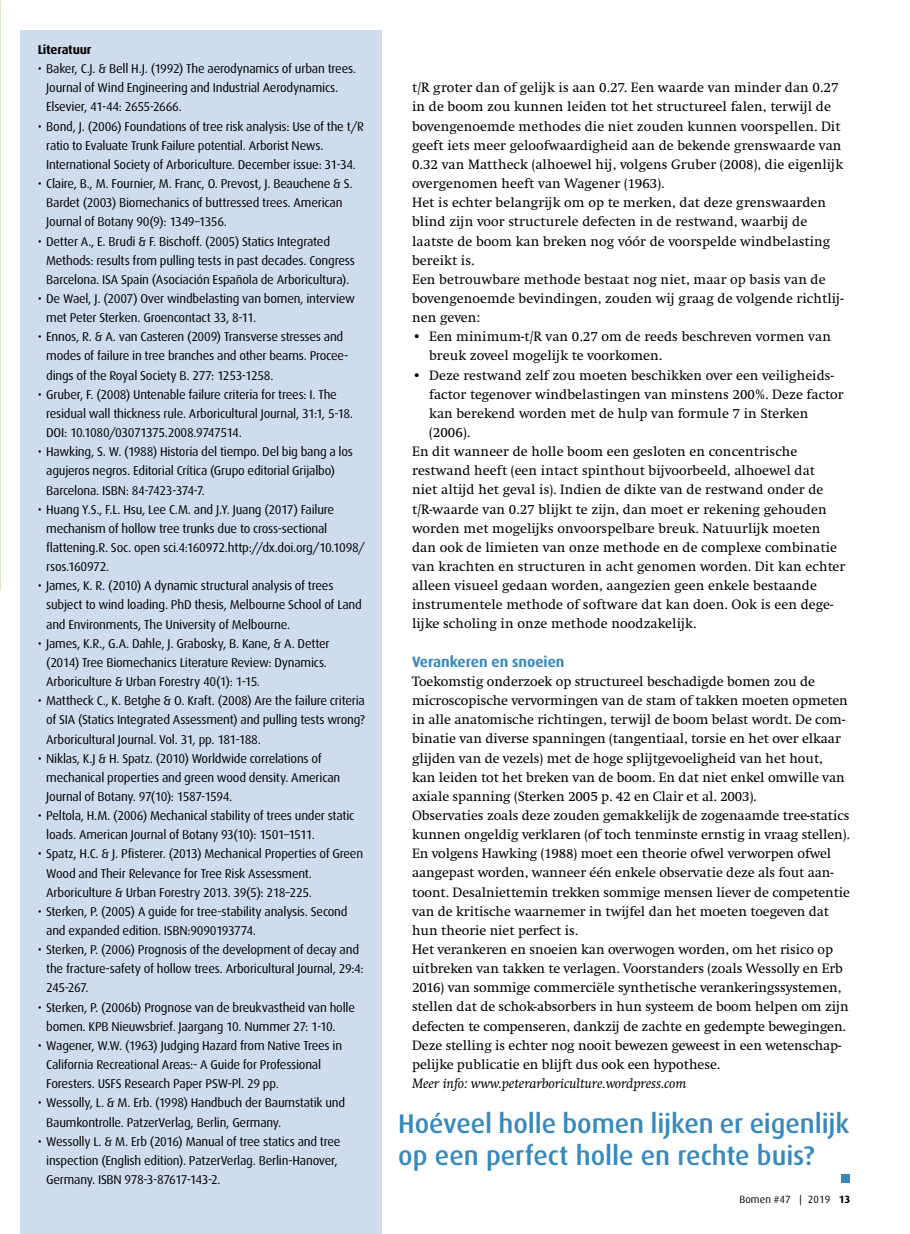
<style>
.page{position:relative;width:910px;height:1234px;background:#fff}
.page>*{position:absolute;margin:0;border:0;box-sizing:border-box;transform-origin:0 0}
.t1{font:500 27px/31.5px "Dax";letter-spacing:-.005em;color:#3689bc}
.t2{font:700 15px "Dax";letter-spacing:-.005em;color:#3689bc}
.t3{font:14.1px/19.2px "Swift EF";letter-spacing:-.005em;color:#000}
.t4{font:italic 14.1px "Swift EF";letter-spacing:-.005em;color:#000}
.t5{font:12.75px/19.2px "Dax";letter-spacing:-.015em;color:#000}
.t6{font:700 12.75px "Dax";letter-spacing:-.015em;color:#000}
.t7{font:10.5px "Dax";letter-spacing:.005em;color:#000}
.s1{font-weight:700}
</style>
<div class="page">
<div style="left:21px;top:31px;width:361px;height:1202px;background:#cfdced"></div>
<div style="left:842px;top:1174px;width:8px;height:8px;background:#3689bc"></div>
<p class="t6" style="left:38px;top:42px;width:55px">Literatuur</p>
<p class="t5" style="left:46px;top:59px;width:312px;text-indent:-9px">• Baker, C.J. &amp; Bell H.J. (1992) The aerodynamics of urban trees.<br>Journal of Wind Engineering and Industrial Aerodynamics.<br>Elsevier, 41-44: 2655-2666.</p>
<p class="t5" style="left:46px;top:117px;width:319px;text-indent:-9px">• Bond, J. (2006) Foundations of tree risk analysis: Use of the t/R ratio to Evaluate Trunk Failure potential. Arborist News.<br>International Society of Arboriculture. December issue: 31-34.</p>
<p class="t5" style="left:46px;top:174px;width:308px;text-indent:-9px">• Claire, B., M. Fournier, M. Franc, O. Prevost, J. Beauchene &amp; S.<br>Bardet (2003) Biomechanics of buttressed trees. American<br>Journal of Botany 90(9): 1349–1356.</p>
<p class="t5" style="left:46px;top:231px;width:310px;text-indent:-9px">• Detter A., E. Brudi &amp; F. Bischoff. (2005) Statics Integrated<br>Methods: results from pulling tests in past decades. Congress<br>Barcelona. ISA Spain (Asociación Española de Arboricultura).</p>
<p class="t5" style="left:46px;top:289px;width:310px;text-indent:-9px">• De Wael, J. (2007) Over windbelasting van bomen, interview met Peter Sterken. Groencontact 33, 8-11.</p>
<p class="t5" style="left:46px;top:327px;width:304px;text-indent:-9px">• Ennos, R. &amp; A. van Casteren (2009) Transverse stresses and modes of failure in tree branches and other beams. Procee&shy;dings of the Royal Society B. 277: 1253-1258.</p>
<p class="t5" style="left:46px;top:385px;width:308px;text-indent:-9px">• Gruber, F. (2008) Untenable failure criteria for trees: I. The residual wall thickness rule. Arboricultural Journal, 31:1, 5-18.<br>DOI: 10.1080/03071375.2008.9747514.</p>
<p class="t5" style="left:46px;top:442px;width:308px;text-indent:-9px">• Hawking, S. W. (1988) Historia del tiempo. Del big bang a los agujeros negros. Editorial Crítica (Grupo editorial Grijalbo)<br>Barcelona. ISBN: 84-7423-374-7.</p>
<p class="t5" style="left:46px;top:499px;width:320px;text-indent:-9px">• Huang Y.S., F.L. Hsu, Lee C.M. and J.Y. Juang (2017) Failure mechanism of hollow tree trunks due to cross-sectional flattening.R. Soc. open sci.4:160972.http://dx.doi.org/10.1098/ rsos.160972.</p>
<p class="t5" style="left:46px;top:576px;width:317px;text-indent:-9px">• James, K. R. (2010) A dynamic structural analysis of trees subject to wind loading. PhD thesis, Melbourne School of Land and Environments, The University of Melbourne.</p>
<p class="t5" style="left:46px;top:633px;width:285px;text-indent:-9px">• James, K.R., G.A. Dahle, J. Grabosky, B. Kane, &amp; A. Detter (2014) Tree Biomechanics Literature Review: Dynamics.<br>Arboriculture &amp; Urban Forestry 40(1): 1-15.</p>
<p class="t5" style="left:46px;top:691px;width:320px;text-align:justify;text-indent:-9px">• Mattheck C., K. Betghe &amp; O. Kraft. (2008) Are the failure criteria of SIA (Statics Integrated Assessment) and pulling tests wrong?<br>Arboricultural Journal. Vol. 31, pp. 181-188.</p>
<p class="t5" style="left:46px;top:748px;width:296px;text-indent:-9px">• Niklas, K.J &amp; H. Spatz. (2010) Worldwide correlations of mechanical properties and green wood density. American<br>Journal of Botany. 97(10): 1587-1594.</p>
<p class="t5" style="left:46px;top:806px;width:310px;text-indent:-9px">• Peltola, H.M. (2006) Mechanical stability of trees under static loads. American Journal of Botany 93(10): 1501–1511.</p>
<p class="t5" style="left:46px;top:844px;width:318px;text-indent:-9px">• Spatz, H.C. &amp; J. Pfisterer. (2013) Mechanical Properties of Green<br>Wood and Their Relevance for Tree Risk Assessment.<br>Arboriculture &amp; Urban Forestry 2013. 39(5): 218–225.</p>
<p class="t5" style="left:46px;top:901px;width:303px;text-indent:-9px">• Sterken, P. (2005) A guide for tree-stability analysis. Second and expanded edition. ISBN:9090193774.</p>
<p class="t5" style="left:46px;top:940px;width:319px;text-indent:-9px">• Sterken, P. (2006) Prognosis of the development of decay and the fracture-safety of hollow trees. Arboricultural Journal, 29:4:<br>245-267.</p>
<p class="t5" style="left:46px;top:997px;width:310px;text-indent:-9px">• Sterken, P. (2006b) Prognose van de breukvastheid van holle bomen. KPB Nieuwsbrief. Jaargang 10. Nummer 27: 1-10.</p>
<p class="t5" style="left:46px;top:1035px;width:298px;text-indent:-9px">• Wagener, W.W. (1963) Judging Hazard from Native Trees in<br>California Recreational Areas:- A Guide for Professional<br>Foresters. USFS Research Paper PSW-Pl. 29 pp.</p>
<p class="t5" style="left:46px;top:1093px;width:300px;text-indent:-9px">• Wessolly, L. &amp; M. Erb. (1998) Handbuch der Baumstatik und<br>Baumkontrolle. PatzerVerlag, Berlin, Germany.</p>
<p class="t5" style="left:46px;top:1131px;width:296px;text-indent:-9px">• Wessolly L. &amp; M. Erb (2016) Manual of tree statics and tree inspection (English edition). PatzerVerlag. Berlin-Hanover,<br>Germany. ISBN 978-3-87617-143-2.</p>
<p class="t3" style="left:412px;top:78px;width:433px">t/R groter dan of gelijk is aan 0.27. Een waarde van minder dan 0.27 in de boom zou kunnen leiden tot het structureel falen, terwijl de bovengenoemde methodes die niet zouden kunnen voorspellen. Dit geeft iets meer geloofwaardigheid aan de bekende grenswaarde van 0.32 van Mattheck (alhoewel hij, volgens Gruber (2008), die eigenlijk overgenomen heeft van Wagener (1963).<br>Het is echter belangrijk om op te merken, dat deze grenswaarden blind zijn voor structurele defecten in de restwand, waarbij de laatste de boom kan breken nog vóór de voorspelde windbelasting bereikt is.<br>Een betrouwbare methode bestaat nog niet, maar op basis van de bovengenoemde bevindingen, zouden wij graag de volgende richtlij&shy;nen geven:</p>
<p class="t3" style="left:429px;top:327px;width:403px;text-indent:-17px">• Een minimum-t/R van 0.27 om de reeds beschreven vormen van breuk zoveel mogelijk te voorkomen.</p>
<p class="t3" style="left:412px;top:365px;width:423px">• Deze restwand zelf zou moeten beschikken over een veiligheids-</p>
<p class="t3" style="left:429px;top:384px;width:416px">factor tegenover windbelastingen van minstens 200%. Deze factor</p>
<p class="t3" style="left:429px;top:404px;width:381px">kan berekend worden met de hulp van formule 7 in Sterken</p>
<p class="t3" style="left:429px;top:423px;width:43px">(2006).</p>
<p class="t3" style="left:412px;top:442px;width:387px">En dit wanneer de holle boom een gesloten en concentrische</p>
<p class="t3" style="left:412px;top:461px;width:405px">restwand heeft (een intact spinthout bijvoorbeeld, alhoewel dat</p>
<p class="t3" style="left:412px;top:480px;width:413px">niet altijd het geval is). Indien de dikte van de restwand onder de</p>
<p class="t3" style="left:412px;top:499px;width:416px">t/R-waarde van 0.27 blijkt te zijn, dan moet er rekening gehouden</p>
<p class="t3" style="left:412px;top:518px;width:410px">worden met mogelijks onvoorspelbare breuk. Natuurlijk moeten</p>
<p class="t3" style="left:412px;top:538px;width:426px">dan ook de limieten van onze methode en de complexe combinatie</p>
<p class="t3" style="left:412px;top:557px;width:435px">van krachten en structuren in acht genomen worden. Dit kan echter</p>
<p class="t3" style="left:412px;top:576px;width:406px">alleen visueel gedaan worden, aangezien geen enkele bestaande</p>
<p class="t3" style="left:412px;top:595px;width:423px">instrumentele methode of software dat kan doen. Ook is een dege-</p>
<p class="t3" style="left:412px;top:614px;width:286px">lijke scholing in onze methode noodzakelijk.</p>
<p class="t2" style="left:412px;top:653px;width:154px">Verankeren en snoeien</p>
<p class="t3" style="left:412px;top:671px;width:439px">Toekomstig onderzoek op structureel beschadigde bomen zou de microscopische vervormingen van de stam of takken moeten opmeten in alle anatomische richtingen, terwijl de boom belast wordt. De com&shy;binatie van diverse spanningen (tangentiaal, torsie en het over elkaar glijden van de vezels) met de hoge splijtgevoeligheid van het hout,<br>kan leiden tot het breken van de boom. En dat niet enkel omwille van axiale spanning (Sterken 2005 p. 42 en Clair et al. 2003).<br>Observaties zoals deze zouden gemakkelijk de zogenaamde tree-statics kunnen ongeldig verklaren (of toch tenminste ernstig in vraag stellen).<br>En volgens Hawking (1988) moet een theorie ofwel verworpen ofwel aangepast worden, wanneer één enkele observatie deze als fout aan&shy;toont. Desalniettemin trekken sommige mensen liever de competentie van de kritische waarnemer in twijfel dan het moeten toegeven dat hun theorie niet perfect is.<br>Het verankeren en snoeien kan overwogen worden, om het risico op uitbreken van takken te verlagen. Voorstanders (zoals Wessolly en Erb 2016) van sommige commerciële synthetische verankeringssystemen, stellen dat de schok-absorbers in hun systeem de boom helpen om zijn defecten te compenseren, dankzij de zachte en gedempte bewegingen.<br>Deze stelling is echter nog nooit bewezen geweest in een wetenschap&shy;pelijke publicatie en blijft dus ook een hypothese.</p>
<p class="t4" style="left:412px;top:1075px;width:276px">Meer info: www.peterarboriculture.wordpress.com</p>
<h1 class="t1" style="left:398px;top:1107px;width:453px">Hoéveel holle bomen lijken er eigenlijk op een perfect holle en rechte buis?</h1>
<p class="t7" style="left:739px;top:1193px;width:113px">Bomen #47 | 2019 <span class="s1">13</span></p>
</div>
